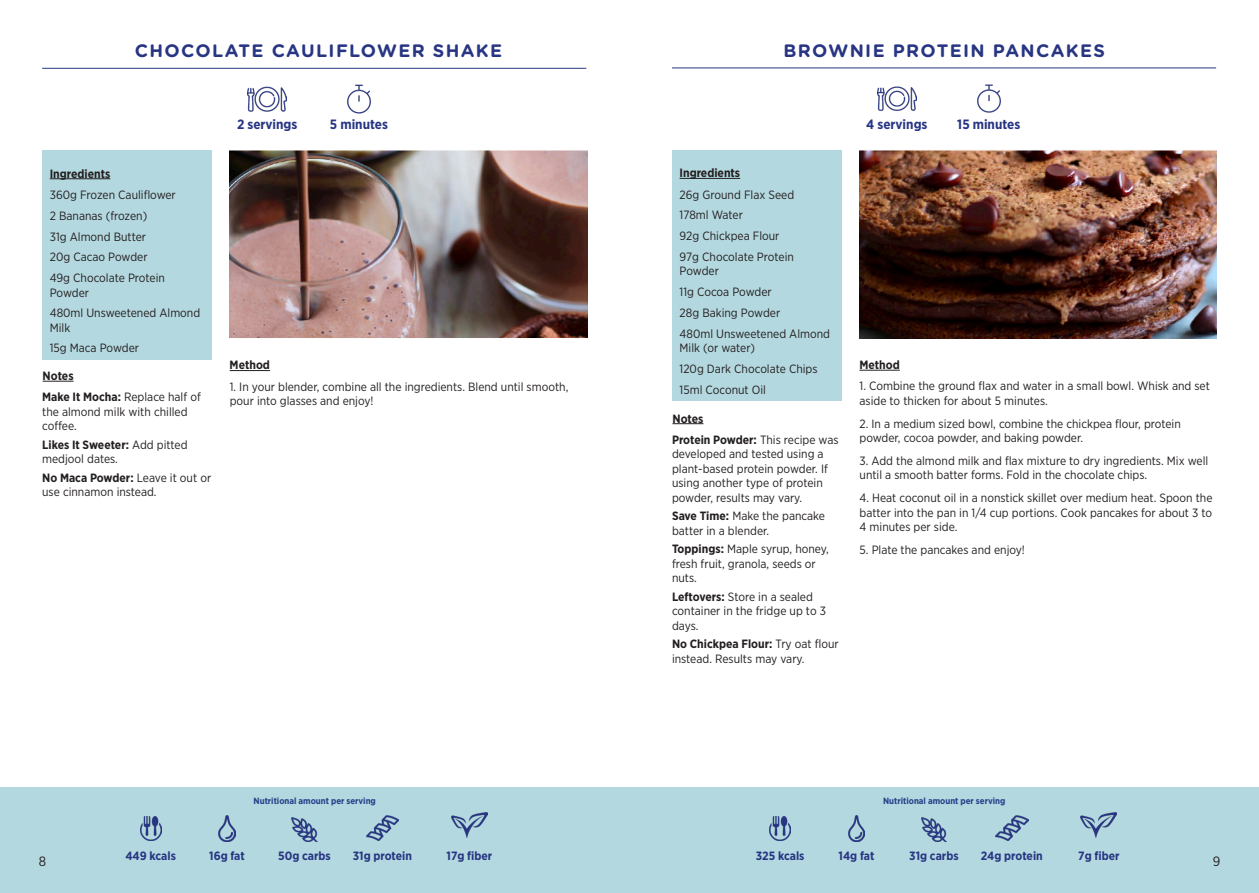
<style>
.page{position:relative;width:1259px;height:893px;background:#fff}
.page>*{position:absolute;margin:0;border:0;box-sizing:border-box;transform-origin:0 0}
.t1{font:700 18px "Gotham Rounded";letter-spacing:.075em;color:#273583}
.t2{font:700 13.5px "Gotham Narrow";color:#273583}
.t3{font:13.5px "Gotham Narrow";color:#231f20}
.t4{font:12px/14.4px "Gotham Narrow";color:#231f20}
.t5{font:700 12px "Gotham Narrow";color:#273583}
.t6{font:700 12px "Gotham Narrow";color:#231f20}
.t7{font:700 9px "Gotham Narrow";color:#24408a}
.s1{font-weight:700}
</style>
<div class="page">
<div style="left:0;top:788px;width:1259px;height:105px;background:#b4d8df"></div>
<img style="left:140px;top:816px;width:21px;height:24px">
<img style="left:769px;top:816px;width:22px;height:24px">
<img style="left:219px;top:815px;width:16px;height:26px">
<img style="left:848px;top:815px;width:17px;height:26px">
<img style="left:292px;top:817px;width:25px;height:24px">
<img style="left:921px;top:817px;width:25px;height:24px">
<img style="left:451px;top:813px;width:36px;height:25px">
<img style="left:1081px;top:813px;width:35px;height:25px">
<img style="left:366px;top:815px;width:33px;height:25px">
<img style="left:995px;top:815px;width:33px;height:25px">
<hr style="left:42px;top:68px;width:544px;height:1px;background:#273583">
<img style="left:248px;top:86px;width:38px;height:26px">
<img style="left:347px;top:84px;width:24px;height:30px">
<div style="left:42px;top:150px;width:170px;height:210px;background:#b4d8df"></div>
<img style="left:230px;top:150px;width:357px;height:188px">
<hr style="left:50px;top:178px;width:60px;height:1px;background:#231f20">
<hr style="left:43px;top:381px;width:31px;height:1px;background:#231f20">
<hr style="left:230px;top:370px;width:40px;height:1px;background:#231f20">
<hr style="left:672px;top:68px;width:544px;height:1px;background:#273583">
<img style="left:877px;top:86px;width:39px;height:25px">
<img style="left:977px;top:84px;width:24px;height:29px">
<div style="left:672px;top:150px;width:169px;height:250px;background:#b4d8df"></div>
<img style="left:859px;top:150px;width:357px;height:188px">
<hr style="left:679px;top:178px;width:61px;height:1px;background:#231f20">
<hr style="left:672px;top:423px;width:31px;height:1px;background:#231f20">
<hr style="left:859px;top:370px;width:41px;height:1px;background:#231f20">
<p class="t1" style="left:135px;top:37px;width:369px">CHOCOLATE CAULIFLOWER SHAKE</p>
<p class="t1" style="left:783px;top:37px;width:323px">BROWNIE PROTEIN PANCAKES</p>
<p class="t2" style="left:237px;top:116px;width:62px">2 servings</p>
<p class="t2" style="left:330px;top:116px;width:59px">5 minutes</p>
<p class="t2" style="left:866px;top:115px;width:63px">4 servings</p>
<p class="t2" style="left:957px;top:115px;width:64px">15 minutes</p>
<p class="t6" style="left:50px;top:166px;width:62px">Ingredients</p>
<p class="t6" style="left:679px;top:165px;width:62px">Ingredients</p>
<p class="t4" style="left:50px;top:187px;width:128px">360g Frozen Cauliflower</p>
<p class="t4" style="left:50px;top:208px;width:99px">2 Bananas (frozen)</p>
<p class="t4" style="left:50px;top:229px;width:98px">31g Almond Butter</p>
<p class="t4" style="left:50px;top:250px;width:99px">20g Cacao Powder</p>
<p class="t4" style="left:50px;top:270px;width:117px">49g Chocolate Protein<br>Powder</p>
<p class="t4" style="left:50px;top:306px;width:152px">480ml Unsweetened Almond<br>Milk</p>
<p class="t4" style="left:50px;top:341px;width:91px">15g Maca Powder</p>
<p class="t6" style="left:43px;top:368px;width:32px">Notes</p>
<p class="t4" style="left:42px;top:390px;width:160px"><span class="s1">Make It Mocha:</span> Replace half of the almond milk with chilled coffee.</p>
<p class="t4" style="left:42px;top:437px;width:147px"><span class="s1">Likes It Sweeter:</span> Add pitted medjool dates.</p>
<p class="t4" style="left:42px;top:470px;width:170px"><span class="s1">No Maca Powder:</span> Leave it out or use cinnamon instead.</p>
<p class="t6" style="left:230px;top:357px;width:42px">Method</p>
<p class="t4" style="left:230px;top:379px;width:340px">1. In your blender, combine all the ingredients. Blend until smooth, pour into glasses and enjoy!</p>
<p class="t4" style="left:679px;top:187px;width:116px">26g Ground Flax Seed</p>
<p class="t4" style="left:679px;top:208px;width:65px">178ml Water</p>
<p class="t4" style="left:679px;top:229px;width:101px">92g Chickpea Flour</p>
<p class="t4" style="left:679px;top:249px;width:116px">97g Chocolate Protein<br>Powder</p>
<p class="t4" style="left:679px;top:284px;width:94px">11g Cocoa Powder</p>
<p class="t4" style="left:679px;top:305px;width:102px">28g Baking Powder</p>
<p class="t4" style="left:679px;top:326px;width:152px">480ml Unsweetened Almond<br>Milk (or water)</p>
<p class="t4" style="left:679px;top:361px;width:139px">120g Dark Chocolate Chips</p>
<p class="t4" style="left:679px;top:382px;width:88px">15ml Coconut Oil</p>
<p class="t6" style="left:672px;top:411px;width:32px">Notes</p>
<p class="t4" style="left:672px;top:432px;width:168px"><span class="s1">Protein Powder:</span> This recipe was developed and tested using a plant-based protein powder. If using another type of protein powder, results may vary.</p>
<p class="t4" style="left:672px;top:508px;width:154px"><span class="s1">Save Time:</span> Make the pancake batter in a blender.</p>
<p class="t4" style="left:672px;top:542px;width:158px"><span class="s1">Toppings:</span> Maple syrup, honey, fresh fruit, granola, seeds or nuts.</p>
<p class="t4" style="left:672px;top:589px;width:155px"><span class="s1">Leftovers:</span> Store in a sealed container in the fridge up to 3 days.</p>
<p class="t4" style="left:672px;top:636px;width:168px"><span class="s1">No Chickpea Flour:</span> Try oat flour instead. Results may vary.</p>
<p class="t6" style="left:859px;top:357px;width:42px">Method</p>
<p class="t4" style="left:859px;top:379px;width:352px">1. Combine the ground flax and water in a small bowl. Whisk and set aside to thicken for about 5 minutes.</p>
<p class="t4" style="left:859px;top:416px;width:323px">2. In a medium sized bowl, combine the chickpea flour, protein powder, cocoa powder, and baking powder.</p>
<p class="t4" style="left:859px;top:453px;width:350px">3. Add the almond milk and flax mixture to dry ingredients. Mix well until a smooth batter forms. Fold in the chocolate chips.</p>
<p class="t4" style="left:859px;top:491px;width:354px;text-align:justify">4. Heat coconut oil in a nonstick skillet over medium heat. Spoon the batter into the pan in 1/4 cup portions. Cook pancakes for about 3 to 4 minutes per side.</p>
<p class="t4" style="left:859px;top:542px;width:167px">5. Plate the pancakes and enjoy!</p>
<p class="t7" style="left:254px;top:795px;width:124px">Nutritional amount per serving</p>
<p class="t7" style="left:883px;top:795px;width:124px">Nutritional amount per serving</p>
<p class="t5" style="left:125px;top:847px;width:52px">449 kcals</p>
<p class="t5" style="left:209px;top:848px;width:37px">16g fat</p>
<p class="t5" style="left:278px;top:848px;width:54px">50g carbs</p>
<p class="t5" style="left:353px;top:848px;width:61px">31g protein</p>
<p class="t5" style="left:446px;top:848px;width:47px">17g fiber</p>
<p class="t5" style="left:756px;top:848px;width:50px">325 kcals</p>
<p class="t5" style="left:838px;top:848px;width:37px">14g fat</p>
<p class="t5" style="left:909px;top:848px;width:51px">31g carbs</p>
<p class="t5" style="left:981px;top:848px;width:63px">24g protein</p>
<p class="t5" style="left:1078px;top:848px;width:43px">7g fiber</p>
<p class="t3" style="left:39px;top:852px;width:9px">8</p>
<p class="t3" style="left:1212px;top:852px;width:9px">9</p>
</div>
